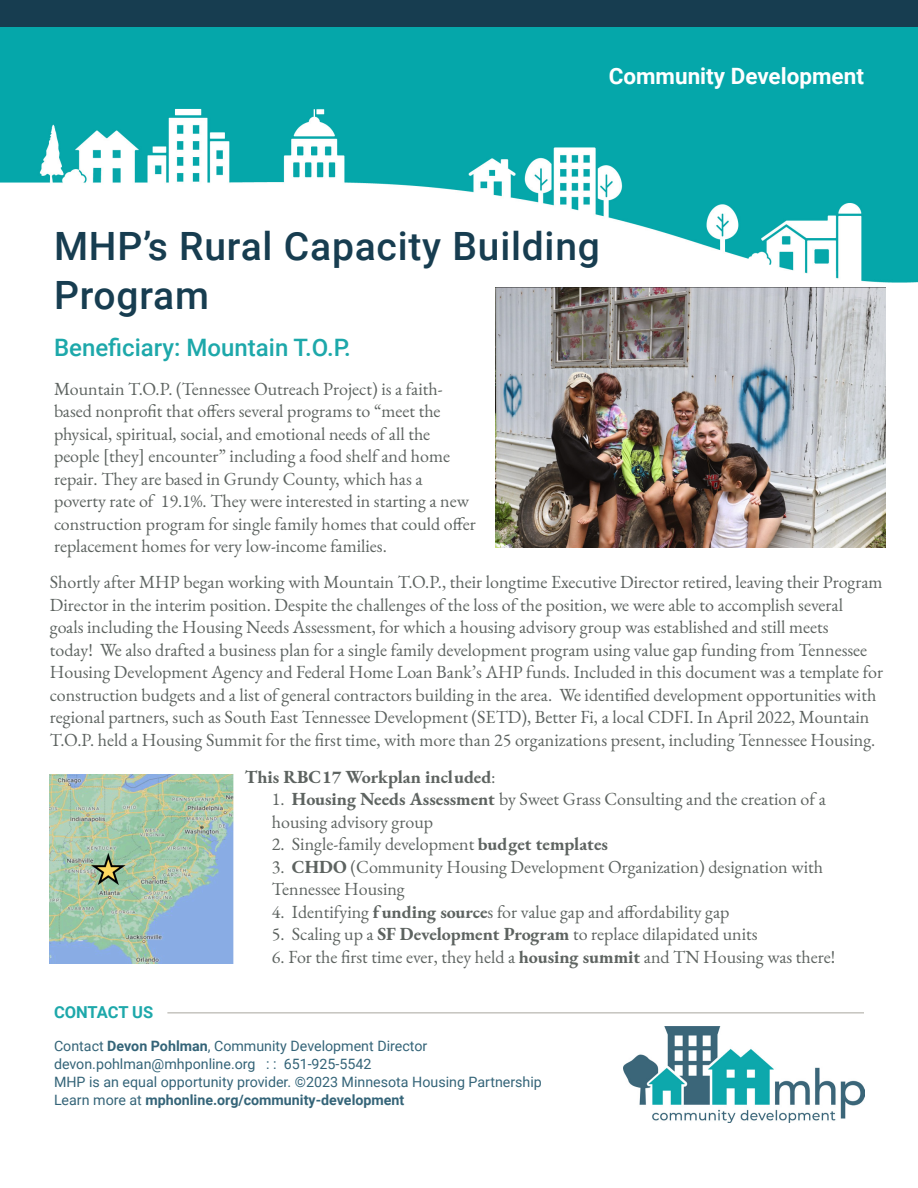
<style>
.page{position:relative;width:918px;height:1188px;background:#fff}
.page>*{position:absolute;margin:0;border:0;box-sizing:border-box;transform-origin:0 0}
.t1{font:500 39px/49.5px "Roboto";letter-spacing:.02em;color:#173d50}
.t2{font:500 24px "Roboto";color:#1da8aa}
.t3{font:700 22.5px "Roboto";color:#fff}
.t4{font:18px/22.5px "EB Garamond";color:#5d6360}
.t5{font:700 18px "EB Garamond";color:#5d6360}
.t6{font:700 16.5px "Roboto";letter-spacing:-.01em;color:#1da8aa}
.t7{font:14.25px "Roboto";color:#346478}
.t8{font:700 14.25px "Roboto";color:#346478}
.s1{font-weight:400}
.s2{font-weight:700}
</style>
<div class="page">
<hr style="left:167px;top:1012px;width:697px;height:1px;background:#a8a69f">
<img style="left:0;top:27px;width:918px;height:256px">
<img style="left:623px;top:1027px;width:241px;height:96px">
<div style="left:0;top:0;width:918px;height:27px;background:#173d50"></div>
<img style="left:50px;top:775px;width:184px;height:188px">
<img style="left:496px;top:288px;width:389px;height:260px">
<p class="t3" style="left:609px;top:61px;width:257px">Community Development</p>
<p class="t1" style="left:54px;top:220px;width:547px">MHP’s Rural Capacity Building<br>Program</p>
<p class="t2" style="left:54px;top:331px;width:299px">Beneficiary: Mountain T.O.P.</p>
<p class="t4" style="left:54px;top:377px;width:423px">Mountain T.O.P. (Tennessee Outreach Project) is a faith&shy;based nonprofit that offers several programs to “meet the physical, spiritual, social, and emotional needs of all the people [they] encounter” including a food shelf and home repair. They are based in Grundy County, which has a poverty rate of 19.1%. They were interested in starting a new construction program for single family homes that could offer replacement homes for very low-income families.</p>
<p class="t4" style="left:50px;top:571px;width:835px">Shortly after MHP began working with Mountain T.O.P., their longtime Executive Director retired, leaving their Program Director in the interim position. Despite the challenges of the loss of the position, we were able to accomplish several<br>goals including the Housing Needs Assessment, for which a housing advisory group was established and still meets<br>today! We also drafted a business plan for a single family development program using value gap funding from Tennessee Housing Development Agency and Federal Home Loan Bank’s AHP funds. Included in this document was a template for construction budgets and a list of general contractors building in the area. We identified development opportunities with regional partners, such as South East Tennessee Development (SETD), Better Fi, a local CDFI. In April 2022, Mountain T.O.P. held a Housing Summit for the first time, with more than 25 organizations present, including Tennessee Housing.</p>
<p class="t5" style="left:245px;top:765px;width:252px">This RBC17 Workplan included<span class="s1">:</span></p>
<p class="t4" style="left:272px;top:788px;width:555px">1. <span class="s2">Housing Needs Assessment</span> by Sweet Grass Consulting and the creation of a housing advisory group</p>
<p class="t4" style="left:272px;top:833px;width:338px">2. Single-family development <span class="s2">budget templates</span></p>
<p class="t4" style="left:272px;top:856px;width:553px">3. <span class="s2">CHDO</span> (Community Housing Development Organization) designation with<br>Tennessee Housing</p>
<p class="t4" style="left:272px;top:901px;width:459px">4. Identifying <span class="s2">f unding source</span>s for value gap and affordability gap</p>
<p class="t4" style="left:272px;top:923px;width:487px">5. Scaling up a <span class="s2">SF Development Program</span> to replace dilapidated units</p>
<p class="t4" style="left:272px;top:946px;width:565px">6. For the first time ever, they held a <span class="s2">housing summit</span> and TN Housing was there!</p>
<p class="t6" style="left:54px;top:1001px;width:101px">CONTACT US</p>
<p class="t7" style="left:54px;top:1036px;width:375px">Contact <span class="s2">Devon Pohlman</span>, Community Development Director</p>
<p class="t7" style="left:54px;top:1054px;width:319px">devon.pohlman@mhponline.org : : 651-925-5542</p>
<p class="t7" style="left:54px;top:1072px;width:489px">MHP is an equal opportunity provider. ©2023 Minnesota Housing Partnership</p>
<p class="t8" style="left:54px;top:1090px;width:352px"><span class="s1">Learn more at</span> mphonline.org/community-development</p>
</div>
